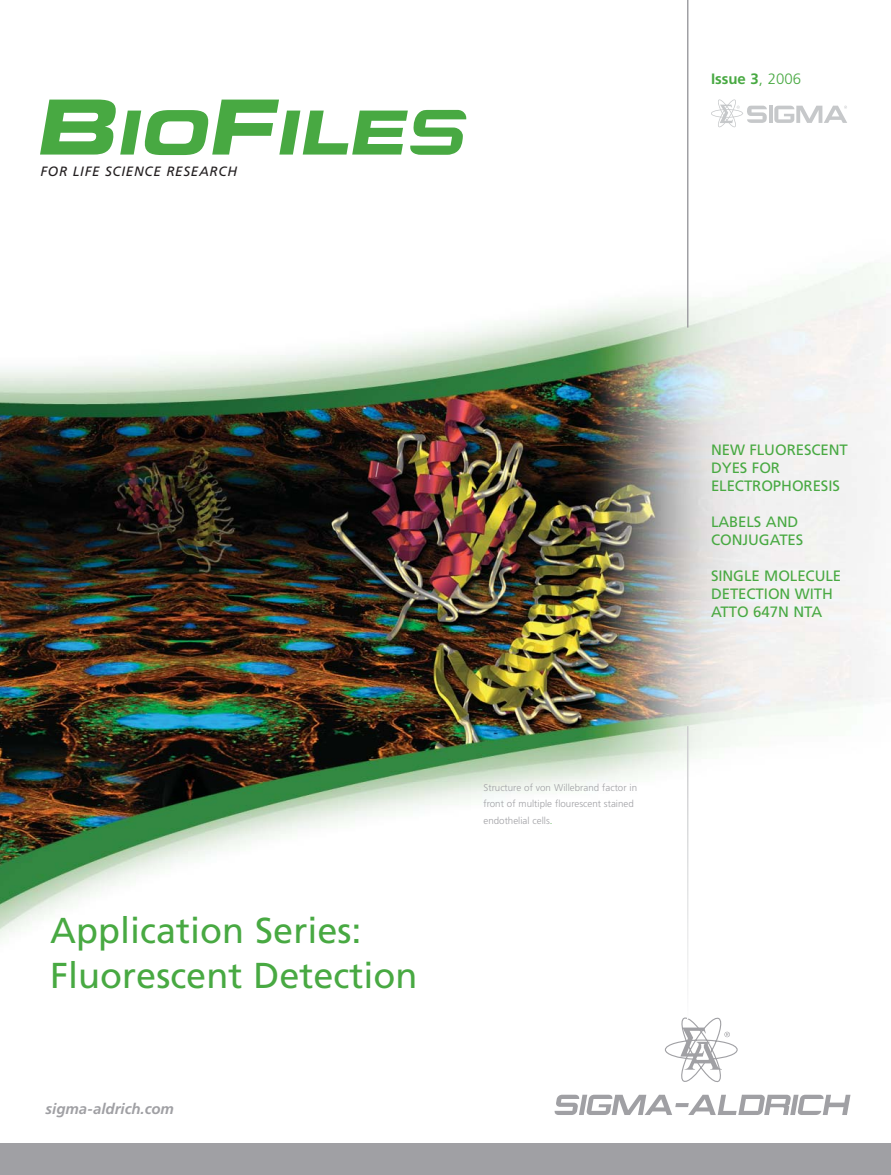
<style>
.page{position:relative;width:891px;height:1175px;background:#fff}
.page>*{position:absolute;margin:0;border:0;box-sizing:border-box;transform-origin:0 0}
.t1{font:36px/45px "Frutiger";color:#48a942}
.t2{font:15px/18px "Frutiger";letter-spacing:-.005em;color:#48a942}
.t3{font:italic 700 15px "Frutiger";color:#a0a0a4}
.t4{font:700 15px "Frutiger";color:#48a942}
.t5{font:italic 13.5px "Frutiger";letter-spacing:.05em;color:#231f20}
.t6{font:300 9.75px/16.5px "Frutiger";color:#a0a0a4}
.s1{font-weight:300}
.s2{color:#48a942}
</style>
<div class="page">
<svg style="left:554px;top:1094px;width:296px;height:21px"></svg>
<svg style="left:664px;top:1017px;width:74px;height:66px"></svg>
<svg style="left:40px;top:100px;width:427px;height:55px"></svg>
<hr style="left:769px;top:106px;width:3px;height:17px;background:#c6c8ca">
<svg style="left:774px;top:106px;width:73px;height:17px"></svg>
<svg style="left:711px;top:99px;width:56px;height:28px"></svg>
<div style="left:0;top:1143px;width:891px;height:32px;background:#a0a0a4"></div>
<img style="left:0;top:185px;width:891px;height:755px">
<hr style="left:687px;top:726px;width:1px;height:293px;background:#fff">
<hr style="left:687px;top:0;width:1px;height:327px;background:#a0a0a4">
<p class="t5" style="left:40px;top:166px;width:198px">FOR LIFE SCIENCE RESEARCH</p>
<p class="t4" style="left:711px;top:73px;width:92px">Issue 3<span class="s1">, 2006</span></p>
<h1 class="t1" style="left:50px;top:910px;width:369px">Application Series:<br>Fluorescent Detection</h1>
<p class="t3" style="left:46px;top:1102px;width:130px">sigma-aldrich.com</p>
<p class="t6" style="left:484px;top:780px;width:155px">Structure of von Willebrand factor in front of multiple flourescent stained endothelial cells<span class="s2">.</span></p>
<p class="t2" style="left:711px;top:441px;width:138px">NEW FLUORESCENT<br>DYES FOR<br>ELECTROPHORESIS</p>
<p class="t2" style="left:711px;top:513px;width:94px">LABELS AND<br>CONJUGATES</p>
<p class="t2" style="left:711px;top:567px;width:132px">SINGLE MOLECULE<br>DETECTION WITH<br>ATTO 647N NTA</p>
</div>
